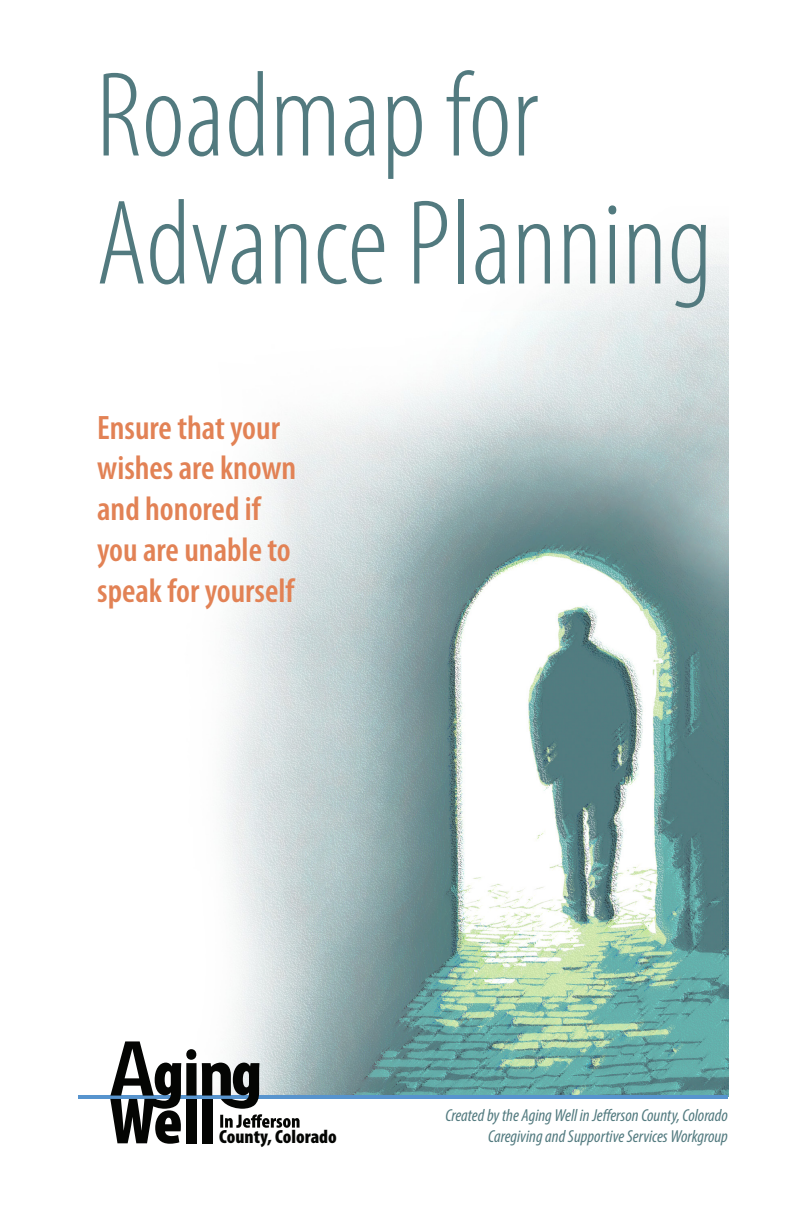
<style>
.page{position:relative;width:792px;height:1224px;background:#fff}
.page>*{position:absolute;margin:0;border:0;box-sizing:border-box;transform-origin:0 0}
.t1{font:300 condensed 122px/128px "Myriad Pro";color:#527a7f}
.b{font:600 condensed 34px/40.8px "Myriad Pro";color:#e28255}
.t2{font:900 condensed 19.2px "Myriad Pro";color:#040503}
.b-2{font:italic condensed 17.4px/20.8px "Myriad Pro";color:#527a7f;text-align:right}
</style>
<div class="page">
<img style="left:222px;top:249px;width:506px;height:847px">
<hr style="left:78px;top:1096px;width:650px;height:3px;background:#5794ce">
<svg style="left:110px;top:1041px;width:190px;height:103px"></svg>
<p class="t1" style="left:96px;top:51px;width:618px">Roadmap for<br>Advance Planning</p>
<p class="b" style="left:97px;top:406px;width:201px">Ensure that your wishes are known and honored if you are unable to speak for yourself</p>
<p class="t2" style="left:219px;top:1125px;width:119px">County, Colorado</p>
<p class="b-2" style="left:445px;top:1104px;width:284px">Created by the Aging Well in Jefferson County, Colorado<br>Caregiving and Supportive Services Workgroup</p>
</div>
